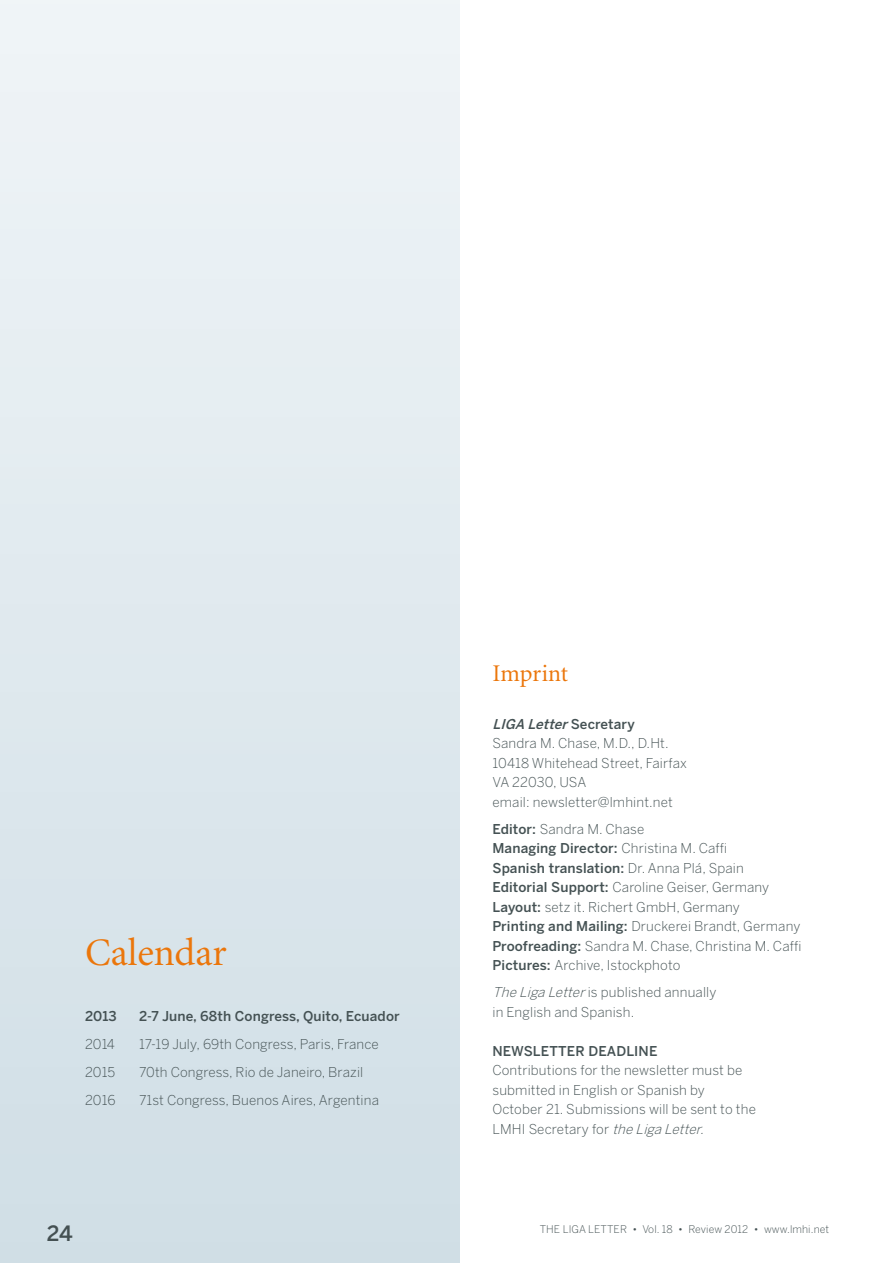
<style>
.page{position:relative;width:893px;height:1263px;background:#fff}
.page>*{position:absolute;margin:0;border:0;box-sizing:border-box;transform-origin:0 0}
.t1{font:39px "Minion MM 367 585 11";letter-spacing:-.005em;color:#eb760b}
.t2{font:24px "Minion MM 367 585 11";color:#eb760b}
.t3{font:500 21px "Benton Sans";color:#445052}
.t4{font:300 13.5px/19.5px "Benton Sans";letter-spacing:.01em;color:#445153}
.t5{font:500 13.5px "Benton Sans";letter-spacing:.01em;color:#445153}
.t6{font:300 10.5px "Benton Sans";letter-spacing:.01em;color:#445153}
.s1{font-weight:500;font-style:italic}
.s2{font-weight:500}
.s3{font-style:italic}
</style>
<div class="page">
<div style="left:0;top:0;width:459px;height:1263px;background:linear-gradient(to bottom,#f0f5f7,#d0dee6)"></div>
<h1 class="t1" style="left:85px;top:932px;width:143px">Calendar</h1>
<p class="t5" style="left:85px;top:1008px;width:33px">2013</p>
<p class="t5" style="left:139px;top:1008px;width:262px">2-7 June, 68th Congress, Quito, Ecuador</p>
<p class="t4" style="left:85px;top:1034px;width:31px">2014</p>
<p class="t4" style="left:139px;top:1034px;width:241px">17-19 July, 69th Congress, Paris, France</p>
<p class="t4" style="left:85px;top:1062px;width:32px">2015</p>
<p class="t4" style="left:139px;top:1062px;width:226px">70th Congress, Rio de Janeiro, Brazil</p>
<p class="t4" style="left:85px;top:1090px;width:32px">2016</p>
<p class="t4" style="left:139px;top:1090px;width:241px">71st Congress, Buenos Aires, Argentina</p>
<h3 class="t3" style="left:47px;top:1221px;width:28px">24</h3>
<h2 class="t2" style="left:492px;top:661px;width:77px">Imprint</h2>
<p class="t4" style="left:492px;top:714px;width:196px"><span class="s1">LIGA Letter</span><span class="s2">Secretary<br></span>Sandra M. Chase, M.D., D.Ht.<br>10418 Whitehead Street, Fairfax<br>VA 22030, USA<br>email: newsletter@lmhint.net</p>
<p class="t4" style="left:492px;top:819px;width:311px"><span class="s2">Editor:</span> Sandra M. Chase<br><span class="s2">Managing Director:</span> Christina M. Caffi<br><span class="s2">Spanish translation:</span> Dr. Anna Plá, Spain <span class="s2">Editorial Support:</span> Caroline Geiser, Germany <span class="s2">Layout:</span> setz it. Richert GmbH, Germany<br><span class="s2">Printing and Mailing:</span> Druckerei Brandt, Germany <span class="s2">Proofreading:</span> Sandra M. Chase, Christina M. Caffi <span class="s2">Pictures:</span> Archive, Istockphoto</p>
<p class="t4" style="left:492px;top:983px;width:225px"><span class="s3">TheLigaLetter</span>is published annually in English and Spanish.</p>
<p class="t5" style="left:492px;top:1043px;width:166px">NEWSLETTER DEADLINE</p>
<p class="t4" style="left:492px;top:1061px;width:265px">Contributions for the newsletter must be submitted in English or Spanish by October 21. Submissions will be sent to the LMHI Secretary for <span class="s3">theLigaLetter.</span></p>
<p class="t6" style="left:540px;top:1223px;width:291px">THE LIGA LETTER • Vol. 18 • Review 2012 • www.lmhi.net</p>
</div>
